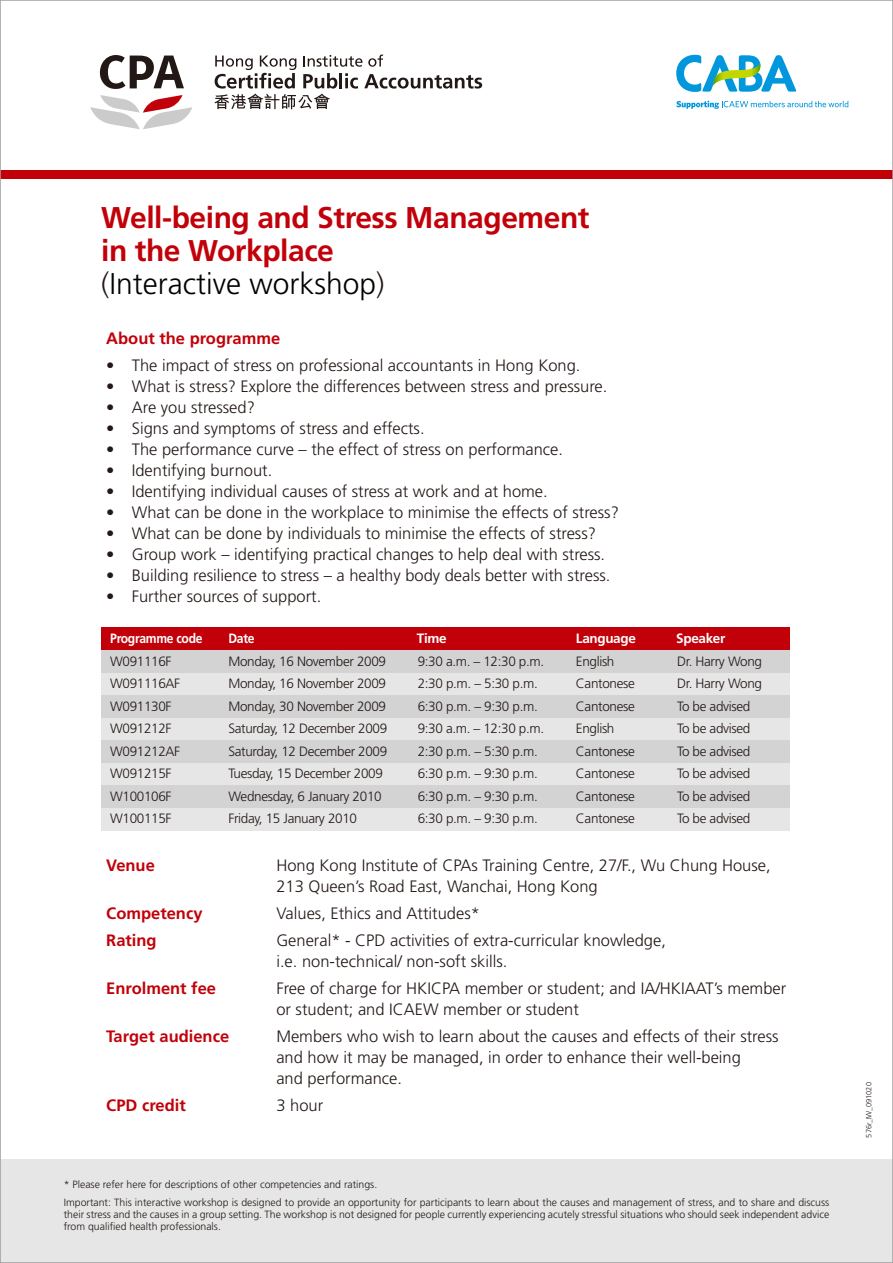
<style>
.page{position:relative;width:893px;height:1263px;background:#fff}
.page>*{position:absolute;margin:0;border:0;box-sizing:border-box;transform-origin:0 0}
.t1{font:700 30px/33px "Frutiger";letter-spacing:-.015em;color:#c20009}
.t2{font:300 16.5px/21px "Frutiger";color:#221815}
.t3{font:700 16.5px "Frutiger";color:#c20009}
.t4{font:300 13.5px "Frutiger";letter-spacing:-.025em;color:#221815}
.t5{font:700 13.5px "Frutiger";letter-spacing:-.025em;color:#fff}
.t6{font:700 13.5px "Frutiger";letter-spacing:-.025em;color:#fff;scale:.9 1}
.t7{font:300 10.5px/18px "Frutiger";color:#221815}
.t8{font:300 7.5px "Frutiger";letter-spacing:-.01em;color:#221815}
.s1{font-weight:300;color:#221815}
.s2{font-weight:300;color:#040000}
</style>
<div class="page">
<div style="left:0;top:1159px;width:893px;height:104px;background:#e6e6e6"></div>
<div style="left:0;top:170px;width:893px;height:9px;background:#c20009"></div>
<svg style="left:100px;top:55px;width:84px;height:34px"></svg>
<svg style="left:214px;top:55px;width:268px;height:54px"></svg>
<svg style="left:90px;top:95px;width:102px;height:34px"></svg>
<svg style="left:676px;top:55px;width:121px;height:37px"></svg>
<svg style="left:676px;top:101px;width:172px;height:8px"></svg>
<div style="left:101px;top:627px;width:689px;height:23px;background:#c20009"></div>
<div style="left:101px;top:673px;width:689px;height:22px;background:#e6e6e6"></div>
<div style="left:101px;top:650px;width:689px;height:23px;background:#d3d3d4"></div>
<div style="left:101px;top:718px;width:689px;height:22px;background:#e6e6e6"></div>
<div style="left:101px;top:695px;width:689px;height:23px;background:#d3d3d4"></div>
<div style="left:101px;top:763px;width:689px;height:23px;background:#e6e6e6"></div>
<div style="left:101px;top:740px;width:689px;height:23px;background:#d3d3d4"></div>
<div style="left:101px;top:808px;width:689px;height:23px;background:#e6e6e6"></div>
<div style="left:101px;top:786px;width:689px;height:22px;background:#d3d3d4"></div>
<h1 class="t1" style="left:101px;top:201px;width:490px">Well-being and Stress Management in the Workplace<br><span class="s1">(</span><span class="s2">Interactive workshop</span><span class="s1">)</span></h1>
<p class="t3" style="left:106px;top:329px;width:175px">About the programme</p>
<p class="t2" style="left:106px;top:355px;width:476px">• The impact of stress on professional accountants in Hong Kong.</p>
<p class="t2" style="left:106px;top:376px;width:503px">• What is stress? Explore the differences between stress and pressure.</p>
<p class="t2" style="left:106px;top:397px;width:150px">• Are you stressed?</p>
<p class="t2" style="left:106px;top:418px;width:320px">• Signs and symptoms of stress and effects.</p>
<p class="t2" style="left:106px;top:439px;width:458px">• The performance curve – the effect of stress on performance.</p>
<p class="t2" style="left:106px;top:460px;width:168px">• Identifying burnout.</p>
<p class="t2" style="left:106px;top:481px;width:443px">• Identifying individual causes of stress at work and at home.</p>
<p class="t2" style="left:106px;top:502px;width:514px">• What can be done in the workplace to minimise the effects of stress?</p>
<p class="t2" style="left:106px;top:523px;width:491px">• What can be done by individuals to minimise the effects of stress?</p>
<p class="t2" style="left:106px;top:544px;width:500px">• Group work – identifying practical changes to help deal with stress.</p>
<p class="t2" style="left:106px;top:565px;width:506px">• Building resilience to stress – a healthy body deals better with stress.</p>
<p class="t2" style="left:106px;top:586px;width:216px">• Further sources of support.</p>
<p class="t6" style="left:110px;top:630px;width:104px">Programme code</p>
<p class="t6" style="left:228px;top:630px;width:30px">Date</p>
<p class="t5" style="left:417px;top:630px;width:31px">Time</p>
<p class="t5" style="left:576px;top:630px;width:61px">Language</p>
<p class="t5" style="left:676px;top:630px;width:51px">Speaker</p>
<p class="t4" style="left:110px;top:653px;width:63px">W091116F</p>
<p class="t4" style="left:228px;top:653px;width:159px">Monday, 16 November 2009</p>
<p class="t4" style="left:418px;top:653px;width:128px">9:30 a.m. – 12:30 p.m.</p>
<p class="t4" style="left:576px;top:653px;width:40px">English</p>
<p class="t4" style="left:677px;top:653px;width:86px">Dr. Harry Wong</p>
<p class="t4" style="left:110px;top:676px;width:72px">W091116AF</p>
<p class="t4" style="left:228px;top:676px;width:159px">Monday, 16 November 2009</p>
<p class="t4" style="left:418px;top:676px;width:122px">2:30 p.m. – 5:30 p.m.</p>
<p class="t4" style="left:576px;top:676px;width:60px">Cantonese</p>
<p class="t4" style="left:677px;top:676px;width:86px">Dr. Harry Wong</p>
<p class="t4" style="left:110px;top:698px;width:63px">W091130F</p>
<p class="t4" style="left:228px;top:698px;width:159px">Monday, 30 November 2009</p>
<p class="t4" style="left:418px;top:698px;width:122px">6:30 p.m. – 9:30 p.m.</p>
<p class="t4" style="left:576px;top:698px;width:60px">Cantonese</p>
<p class="t4" style="left:677px;top:698px;width:75px">To be advised</p>
<p class="t4" style="left:110px;top:721px;width:63px">W091212F</p>
<p class="t4" style="left:228px;top:721px;width:160px">Saturday, 12 December 2009</p>
<p class="t4" style="left:418px;top:721px;width:128px">9:30 a.m. – 12:30 p.m.</p>
<p class="t4" style="left:576px;top:721px;width:40px">English</p>
<p class="t4" style="left:677px;top:721px;width:75px">To be advised</p>
<p class="t4" style="left:110px;top:743px;width:72px">W091212AF</p>
<p class="t4" style="left:228px;top:743px;width:160px">Saturday, 12 December 2009</p>
<p class="t4" style="left:418px;top:743px;width:122px">2:30 p.m. – 5:30 p.m.</p>
<p class="t4" style="left:576px;top:743px;width:60px">Cantonese</p>
<p class="t4" style="left:677px;top:743px;width:75px">To be advised</p>
<p class="t4" style="left:110px;top:766px;width:63px">W091215F</p>
<p class="t4" style="left:228px;top:766px;width:156px">Tuesday, 15 December 2009</p>
<p class="t4" style="left:418px;top:766px;width:122px">6:30 p.m. – 9:30 p.m.</p>
<p class="t4" style="left:576px;top:766px;width:60px">Cantonese</p>
<p class="t4" style="left:677px;top:766px;width:75px">To be advised</p>
<p class="t4" style="left:110px;top:788px;width:63px">W100106F</p>
<p class="t4" style="left:228px;top:788px;width:155px">Wednesday, 6 January 2010</p>
<p class="t4" style="left:418px;top:788px;width:122px">6:30 p.m. – 9:30 p.m.</p>
<p class="t4" style="left:576px;top:788px;width:60px">Cantonese</p>
<p class="t4" style="left:677px;top:788px;width:75px">To be advised</p>
<p class="t4" style="left:110px;top:811px;width:63px">W100115F</p>
<p class="t4" style="left:228px;top:811px;width:130px">Friday, 15 January 2010</p>
<p class="t4" style="left:418px;top:811px;width:122px">6:30 p.m. – 9:30 p.m.</p>
<p class="t4" style="left:576px;top:811px;width:60px">Cantonese</p>
<p class="t4" style="left:677px;top:811px;width:75px">To be advised</p>
<p class="t3" style="left:106px;top:856px;width:50px">Venue</p>
<p class="t2" style="left:276px;top:855px;width:496px">Hong Kong Institute of CPAs Training Centre, 27/F., Wu Chung House,<br>213 Queen’s Road East, Wanchai, Hong Kong</p>
<p class="t3" style="left:106px;top:904px;width:98px">Competency</p>
<p class="t2" style="left:276px;top:903px;width:205px">Values, Ethics and Attitudes*</p>
<p class="t3" style="left:106px;top:931px;width:52px">Rating</p>
<p class="t2" style="left:276px;top:930px;width:391px">General* - CPD activities of extra-curricular knowledge, i.e. non-technical/ non-soft skills.</p>
<p class="t3" style="left:106px;top:979px;width:111px">Enrolment fee</p>
<p class="t2" style="left:276px;top:978px;width:511px">Free of charge for HKICPA member or student; and IA/HKIAAT’s member or student; and ICAEW member or student</p>
<p class="t3" style="left:106px;top:1027px;width:124px">Target audience</p>
<p class="t2" style="left:276px;top:1026px;width:504px">Members who wish to learn about the causes and effects of their stress and how it may be managed, in order to enhance their well-being<br>and performance.</p>
<p class="t3" style="left:106px;top:1096px;width:81px">CPD credit</p>
<p class="t2" style="left:276px;top:1095px;width:48px">3 hour</p>
<p class="t7" style="left:64px;top:1175px;width:767px">* Please refer here for descriptions of other competencies and ratings.<br>Important: This interactive workshop is designed to provide an opportunity for participants to learn about the causes and management of stress, and to share and discuss</p>
<p class="t7" style="left:64px;top:1208px;width:767px;line-height:12px">their stress and the causes in a group setting. The workshop is not designed for people currently experiencing acutely stressful situations who should seek independent advice from qualified health professionals.</p>
<p class="t8" style="left:865px;top:1137px;width:57px;rotate:-90deg">576r_IW_091020</p>
</div>
